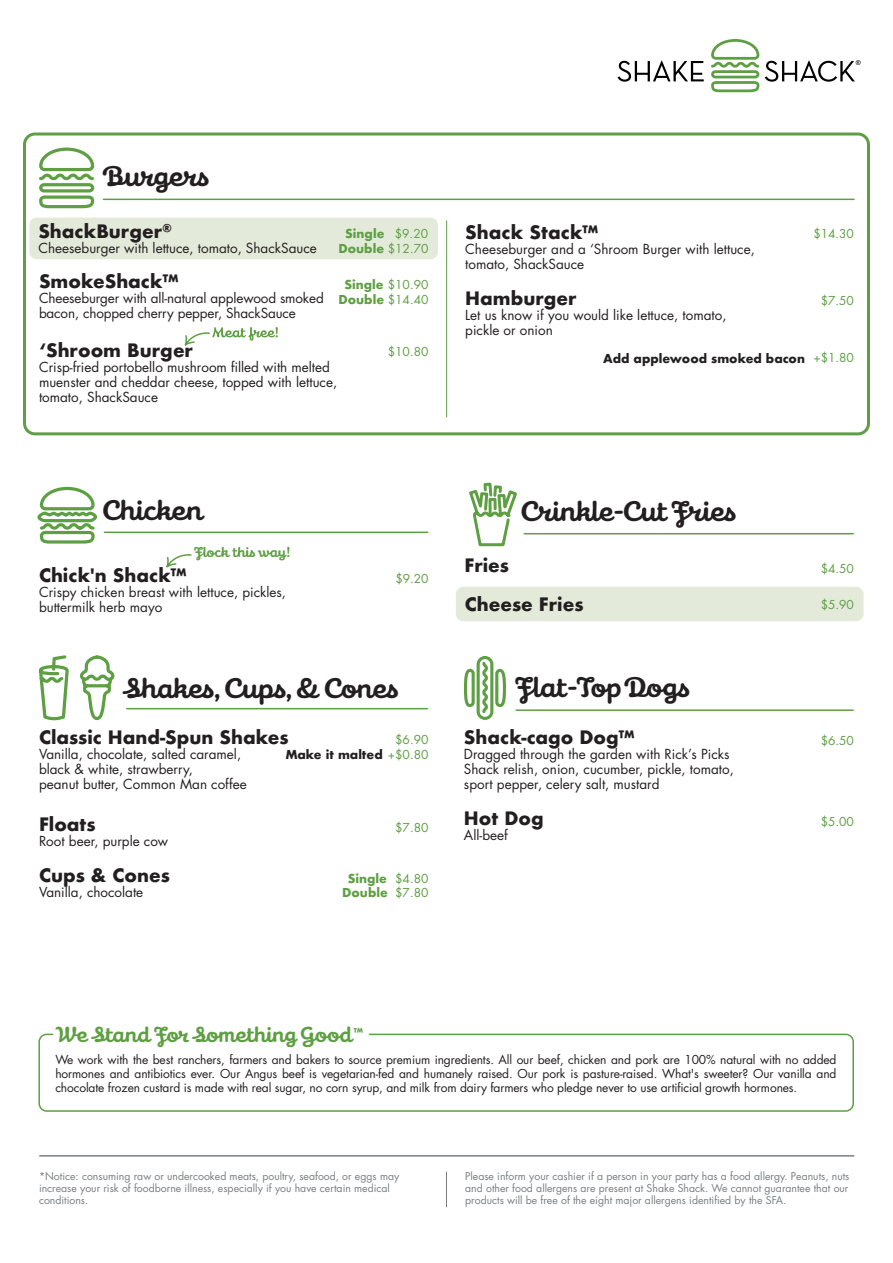
<style>
.page{position:relative;width:893px;height:1263px;background:#fff}
.page>*{position:absolute;margin:0;border:0;box-sizing:border-box;transform-origin:0 0}
.t1{font:700 25.5px "Galaxie Cassiopeia";color:#231f20}
.t2{font:700 19.5px "Galaxie Cassiopeia";color:#5e9f43}
.t3{font:700 18px "Futura";color:#231f20}
.t4{font:13.5px/15px "Futura";color:#231f20}
.t5{font:700 12.75px "Galaxie Cassiopeia";color:#5e9f43}
.t6{font:12px/14.4px "Futura";letter-spacing:-.01em;color:#231f20;text-align:justify}
.t7{font:700 12px/15px "Futura";color:#5e9f43;text-align:center}
.t8{font:12px "Futura";color:#5e9f43}
.t9{font:700 12px/14.9px "Futura";color:#231f20;text-align:right}
.t10{font:10.5px/12px "Futura";color:#7a7e81}
.s1{font-weight:400}
.s2{font-weight:400;color:#5e9f43}
</style>
<div class="page">
<div style="left:23px;top:133px;width:847px;height:302px;border:3px solid #5e9f43;border-radius:10px"></div>
<svg style="left:464px;top:656px;width:42px;height:64px"></svg>
<hr style="left:516px;top:709px;width:337px;height:2px;background:#5e9f43">
<svg style="left:39px;top:655px;width:76px;height:66px"></svg>
<hr style="left:127px;top:708px;width:301px;height:1px;background:#5e9f43">
<svg style="left:469px;top:482px;width:48px;height:65px"></svg>
<hr style="left:524px;top:533px;width:329px;height:1px;background:#5e9f43">
<div style="left:456px;top:587px;width:407px;height:34px;background:#e3eada;border-radius:8px"></div>
<svg style="left:39px;top:147px;width:56px;height:62px"></svg>
<hr style="left:103px;top:199px;width:751px;height:1px;background:#5e9f43">
<div style="left:29px;top:218px;width:409px;height:41px;background:#e3eada;border-radius:8px"></div>
<svg style="left:184px;top:327px;width:94px;height:19px"></svg>
<hr style="left:446px;top:221px;width:1px;height:196px;background:#5e9f43">
<svg style="left:617px;top:61px;width:87px;height:21px"></svg>
<svg style="left:711px;top:39px;width:48px;height:53px"></svg>
<svg style="left:765px;top:60px;width:95px;height:22px"></svg>
<div style="left:38px;top:1033px;width:816px;height:79px;border:2px solid #5e9f43;border-radius:8px"></div>
<hr style="left:40px;top:1155px;width:814px;height:1px;background:#7a7e81">
<hr style="left:446px;top:1172px;width:1px;height:35px;background:#7a7e81">
<hr style="left:104px;top:531px;width:324px;height:2px;background:#5e9f43">
<svg style="left:166px;top:554px;width:26px;height:14px"></svg>
<svg style="left:37px;top:486px;width:61px;height:58px"></svg>
<h1 class="t1" style="left:103px;top:159px;width:108px">Burgers</h1>
<h3 class="t3" style="left:38px;top:219px;width:135px">ShackBurger<sup>®</sup></h3>
<p class="t4" style="left:38px;top:241px;width:280px">Cheeseburger with lettuce, tomato, ShackSauce</p>
<p class="t7" style="left:338px;top:226px;width:92px">Single <span class="s1">$9.20<br></span>Double <span class="s1">$12.70</span></p>
<p class="t7" style="left:338px;top:277px;width:92px">Single <span class="s1">$10.90<br></span>Double <span class="s1">$14.40</span></p>
<h3 class="t3" style="left:39px;top:268px;width:141px">SmokeShack™</h3>
<p class="t4" style="left:39px;top:290px;width:286px">Cheeseburger with all-natural applewood smoked bacon, chopped cherry pepper, ShackSauce</p>
<h3 class="t3" style="left:39px;top:337px;width:156px">‘Shroom Burger</h3>
<p class="t4" style="left:39px;top:359px;width:300px">Crisp-fried portobello mushroom filled with melted muenster and cheddar cheese, topped with lettuce, tomato, ShackSauce</p>
<p class="t8" style="left:388px;top:343px;width:42px">$10.80</p>
<h3 class="t3" style="left:465px;top:219px;width:135px">Shack Stack™</h3>
<p class="t4" style="left:465px;top:241px;width:291px">Cheeseburger and a ‘Shroom Burger with lettuce, tomato, ShackSauce</p>
<h3 class="t3" style="left:465px;top:285px;width:113px">Hamburger</h3>
<p class="t4" style="left:465px;top:307px;width:263px">Let us know if you would like lettuce, tomato, pickle or onion</p>
<p class="t9" style="left:603px;top:351px;width:203px">Add applewood smoked bacon</p>
<p class="t8" style="left:813px;top:225px;width:42px">$14.30</p>
<p class="t8" style="left:821px;top:292px;width:35px">$7.50</p>
<p class="t8" style="left:813px;top:349px;width:42px">+$1.80</p>
<h1 class="t1" style="left:103px;top:493px;width:102px">Chicken</h1>
<p class="t5" style="left:194px;top:543px;width:97px">Flock this way!</p>
<h3 class="t3" style="left:39px;top:562px;width:149px">Chick'n Shack™</h3>
<p class="t4" style="left:39px;top:585px;width:249px">Crispy chicken breast with lettuce, pickles, buttermilk herb mayo</p>
<p class="t8" style="left:395px;top:571px;width:35px">$9.20</p>
<h1 class="t1" style="left:124px;top:671px;width:277px">Shakes, Cups, &amp; Cones</h1>
<h3 class="t3" style="left:39px;top:724px;width:251px">Classic Hand-Spun Shakes</h3>
<p class="t4" style="left:39px;top:747px;width:209px">Vanilla, chocolate, salted caramel, black &amp; white, strawberry,<br>peanut butter, Common Man coffee</p>
<h3 class="t3" style="left:39px;top:811px;width:58px">Floats</h3>
<p class="t4" style="left:39px;top:834px;width:131px">Root beer, purple cow</p>
<h3 class="t3" style="left:39px;top:862px;width:132px">Cups &amp; Cones</h3>
<p class="t4" style="left:39px;top:885px;width:106px">Vanilla, chocolate</p>
<p class="t9" style="left:285px;top:732px;width:145px"><span class="s2">$6.90<br></span>Make it malted <span class="s2">+$0.80</span></p>
<p class="t8" style="left:395px;top:819px;width:35px">$7.80</p>
<p class="t7" style="left:342px;top:871px;width:88px;line-height:14.4px">Single <span class="s1">$4.80<br></span>Double <span class="s1">$7.80</span></p>
<h1 class="t1" style="left:522px;top:493px;width:216px">Crinkle-Cut Fries</h1>
<h3 class="t3" style="left:464px;top:552px;width:46px">Fries</h3>
<h3 class="t3" style="left:465px;top:592px;width:120px">Cheese Fries</h3>
<h1 class="t1" style="left:515px;top:670px;width:176px">Flat-Top Dogs</h1>
<h3 class="t3" style="left:464px;top:724px;width:172px">Shack-cago Dog™</h3>
<p class="t4" style="left:464px;top:746px;width:271px">Dragged through the garden with Rick’s Picks<br>Shack relish, onion, cucumber, pickle, tomato, sport pepper, celery salt, mustard</p>
<h3 class="t3" style="left:464px;top:805px;width:81px">Hot Dog</h3>
<p class="t4" style="left:464px;top:827px;width:45px">All-beef</p>
<p class="t8" style="left:821px;top:560px;width:35px">$4.50</p>
<p class="t8" style="left:821px;top:596px;width:35px">$5.90</p>
<p class="t8" style="left:821px;top:732px;width:35px">$6.50</p>
<p class="t8" style="left:821px;top:813px;width:35px">$5.00</p>
<h2 class="t2" style="left:55px;top:1021px;width:309px">We Stand For Something Good<sup>™</sup></h2>
<p class="t6" style="left:55px;top:1052px;width:783px">We work with the best ranchers, farmers and bakers to source premium ingredients. All our beef, chicken and pork are 100% natural with no added hormones and antibiotics ever. Our Angus beef is vegetarian-fed and humanely raised. Our pork is pasture-raised. What's sweeter? Our vanilla and chocolate frozen custard is made with real sugar, no corn syrup, and milk from dairy farmers who pledge never to use artificial growth hormones.</p>
<p class="t10" style="left:39px;top:1170px;width:362px">*Notice: consuming raw or undercooked meats, poultry, seafood, or eggs may increase your risk of foodborne illness, especially if you have certain medical conditions.</p>
<p class="t10" style="left:465px;top:1170px;width:386px;text-align:justify">Please inform your cashier if a person in your party has a food allergy. Peanuts, nuts and other food allergens are present at Shake Shack. We cannot guarantee that our products will be free of the eight major allergens identified by the SFA.</p>
</div>
